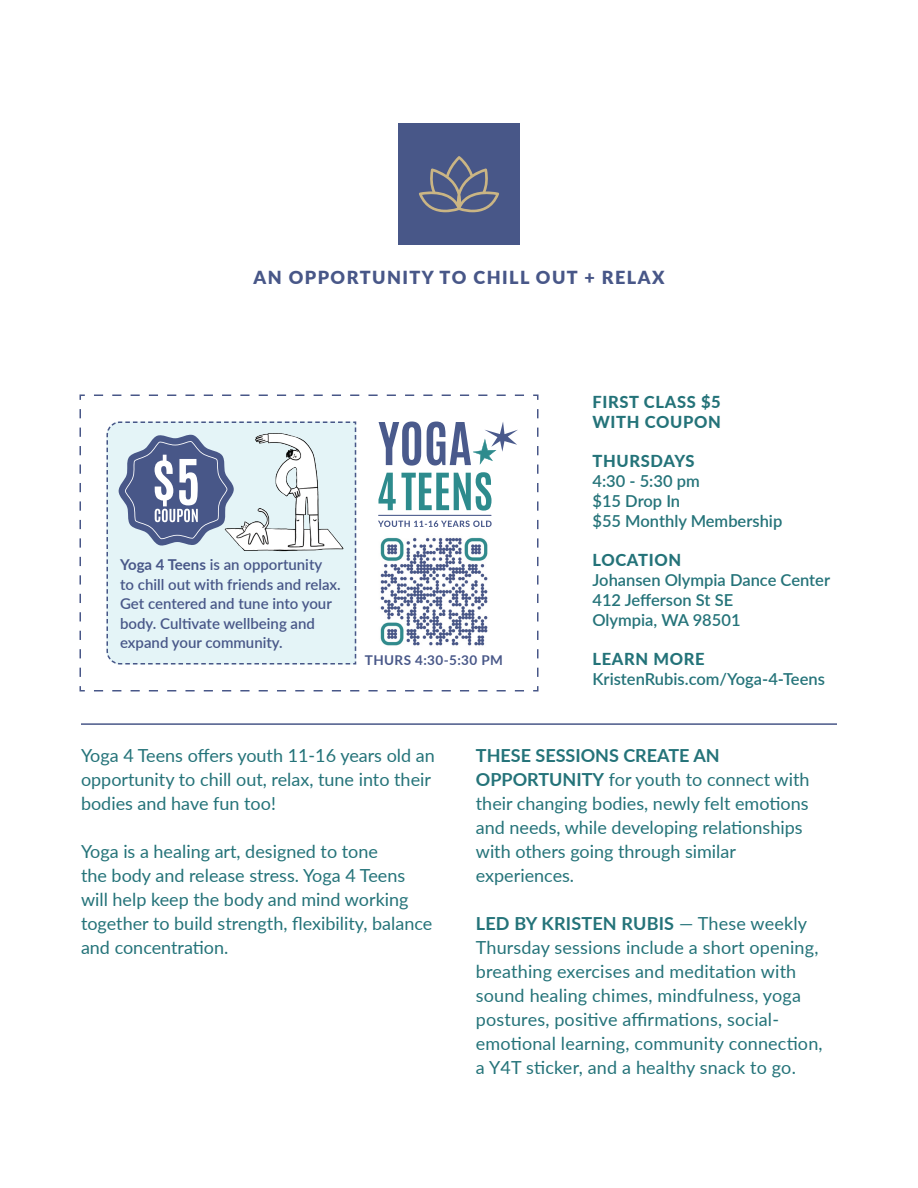
<style>
.page{position:relative;width:918px;height:1188px;background:#fff}
.page>*{position:absolute;margin:0;border:0;box-sizing:border-box;transform-origin:0 0}
.t1{font:18px/24px "Lato";color:#247379}
.t2{font:900 18px "Lato";letter-spacing:.08em;color:#485788}
.t3{font:600 16.5px "Lato";color:#247379}
.t4{font:800 16.5px "Lato";letter-spacing:.04em;color:#247379}
.t5{font:600 15px/19.5px "Lato";color:#485788}
.t6{font:700 13.5px "Lato";letter-spacing:.03em;color:#485788}
.s1{font-weight:700}
</style>
<div class="page">
<hr style="left:81px;top:723px;width:756px;height:2px;background:#485788">
<div style="left:398px;top:123px;width:122px;height:122px;background:#485788"></div>
<svg style="left:419px;top:156px;width:80px;height:56px"></svg>
<svg style="left:79px;top:394px;width:460px;height:298px"></svg>
<svg style="left:106px;top:421px;width:250px;height:244px;background:#cedce5"></svg>
<div style="left:377px;top:531px;width:114px;height:114px;background:#fff;border-radius:7px"></div>
<svg style="left:378px;top:472px;width:114px;height:39px"></svg>
<hr style="left:378px;top:515px;width:114px;height:1px;background:#4a5a8c">
<svg style="left:378px;top:521px;width:114px;height:6px"></svg>
<svg style="left:379px;top:422px;width:139px;height:44px"></svg>
<img style="left:376px;top:534px;width:116px;height:115px">
<p class="t2" style="left:253px;top:264px;width:413px">AN OPPORTUNITY TO CHILL OUT + RELAX</p>
<p class="t5" style="left:120px;top:554px;width:204px"><span class="s1">Yoga 4 Teens</span> is an opportunity</p>
<p class="t5" style="left:120px;top:574px;width:222px">to chill out with friends and relax.<br>Get centered and tune into your body. Cultivate wellbeing and expand your community.</p>
<p class="t6" style="left:365px;top:650px;width:140px">THURS 4:30-5:30 PM</p>
<p class="t4" style="left:592px;top:390px;width:130px">FIRST CLASS $5</p>
<p class="t4" style="left:592px;top:409px;width:130px">WITH COUPON</p>
<p class="t4" style="left:592px;top:449px;width:104px">THURSDAYS</p>
<p class="t3" style="left:592px;top:469px;width:109px">4:30 - 5:30 pm</p>
<p class="t3" style="left:592px;top:489px;width:89px">$15 Drop In</p>
<p class="t3" style="left:592px;top:509px;width:191px">$55 Monthly Membership</p>
<p class="t4" style="left:592px;top:548px;width:90px">LOCATION</p>
<p class="t3" style="left:592px;top:568px;width:239px">Johansen Olympia Dance Center</p>
<p class="t3" style="left:592px;top:588px;width:142px">412 Jefferson St SE</p>
<p class="t3" style="left:592px;top:608px;width:150px">Olympia, WA 98501</p>
<p class="t4" style="left:592px;top:647px;width:114px">LEARN MORE</p>
<p class="t3" style="left:592px;top:667px;width:234px">KristenRubis.com/Yoga-4-Teens</p>
<p class="t1" style="left:81px;top:743px;width:355px">Yoga 4 Teens offers youth 11-16 years old an opportunity to chill out, relax, tune into their bodies and have fun too!</p>
<p class="t1" style="left:81px;top:839px;width:353px">Yoga is a healing art, designed to tone<br>the body and release stress. Yoga 4 Teens will help keep the body and mind working together to build strength, flexibility, balance and concentration.</p>
<p class="t1" style="left:476px;top:743px;width:335px"><span class="s1">THESE SESSIONS CREATE AN OPPORTUNITY</span> for youth to connect with their changing bodies, newly felt emotions and needs, while developing relationships with others going through similar experiences.</p>
<p class="t1" style="left:476px;top:911px;width:348px"><span class="s1">LED BY KRISTEN RUBIS</span> — These weekly Thursday sessions include a short opening, breathing exercises and meditation with sound healing chimes, mindfulness, yoga postures, positive affirmations, social&shy;emotional learning, community connection,</p>
<p class="t1" style="left:476px;top:1055px;width:322px">a Y4T sticker, and a healthy snack to go.</p>
</div>
